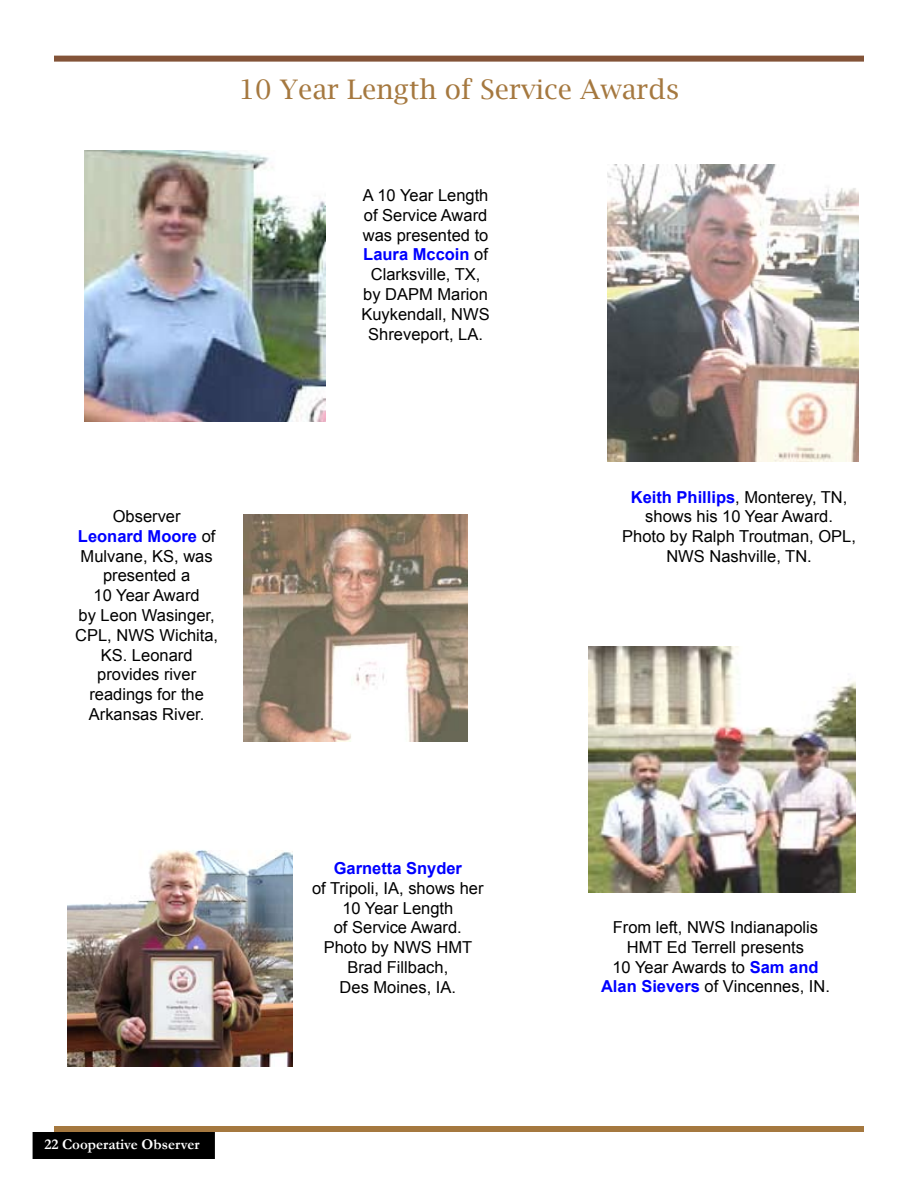
<style>
.page{position:relative;width:918px;height:1188px;background:#fff}
.page>*{position:absolute;margin:0;border:0;box-sizing:border-box;transform-origin:0 0}
.t1{font:27px "Lucida Bright";color:#a5783f}
.t2{font:16.5px/19.8px "Arial";color:#000;text-align:center}
.t3{font:700 16.5px "Arial";color:#00f}
.t4{font:700 15px "Garamond";color:#fff}
.s1{font-weight:700;color:#00f}
</style>
<div class="page">
<div style="left:33px;top:1133px;width:181px;height:25px;background:#000"></div>
<div style="left:33px;top:1132px;width:182px;height:27px;border:2px solid #000"></div>
<div style="left:54px;top:1126px;width:810px;height:6px;background:#a5783f"></div>
<div style="left:54px;top:56px;width:810px;height:6px;background:#835338"></div>
<img style="left:85px;top:150px;width:240px;height:272px">
<img style="left:243px;top:514px;width:225px;height:227px">
<img style="left:608px;top:164px;width:251px;height:297px">
<img style="left:588px;top:646px;width:268px;height:246px">
<img style="left:68px;top:850px;width:224px;height:216px">
<h1 class="t1" style="left:239px;top:74px;width:442px">10 Year Length of Service Awards</h1>
<p class="t2" style="left:361px;top:185px;width:130px">A 10 Year Length of Service Award was presented to<br><span class="s1">Laura Mccoin</span> of<br>Clarksville, TX, by DAPM Marion<br>Kuykendall, NWS<br>Shreveport, LA.</p>
<p class="t2" style="left:75px;top:506px;width:145px">Observer<br><span class="s1">Leonard Moore</span> of<br>Mulvane, KS, was presented a<br>10 Year Award<br>by Leon Wasinger,<br>CPL, NWS Wichita,<br>KS. Leonard provides river readings for the<br>Arkansas River.</p>
<p class="t4" style="left:44px;top:1134px;width:157px">22 Cooperative Observer</p>
<p class="t3" style="left:334px;top:857px;width:130px">Garnetta Snyder</p>
<p class="t2" style="left:312px;top:878px;width:173px">of Tripoli, IA, shows her<br>10 Year Length<br>of Service Award.<br>Photo by NWS HMT<br>Brad Fillbach,<br>Des Moines, IA.</p>
<p class="t2" style="left:622px;top:487px;width:235px"><span class="s1">Keith Phillips</span>, Monterey, TN, shows his 10 Year Award.<br>Photo by Ralph Troutman, OPL,<br>NWS Nashville, TN.</p>
<p class="t2" style="left:601px;top:917px;width:230px">From left, NWS Indianapolis<br>HMT Ed Terrell presents<br>10 Year Awards to <span class="s1">Sam and<br>Alan Sievers</span> of Vincennes, IN.</p>
</div>
